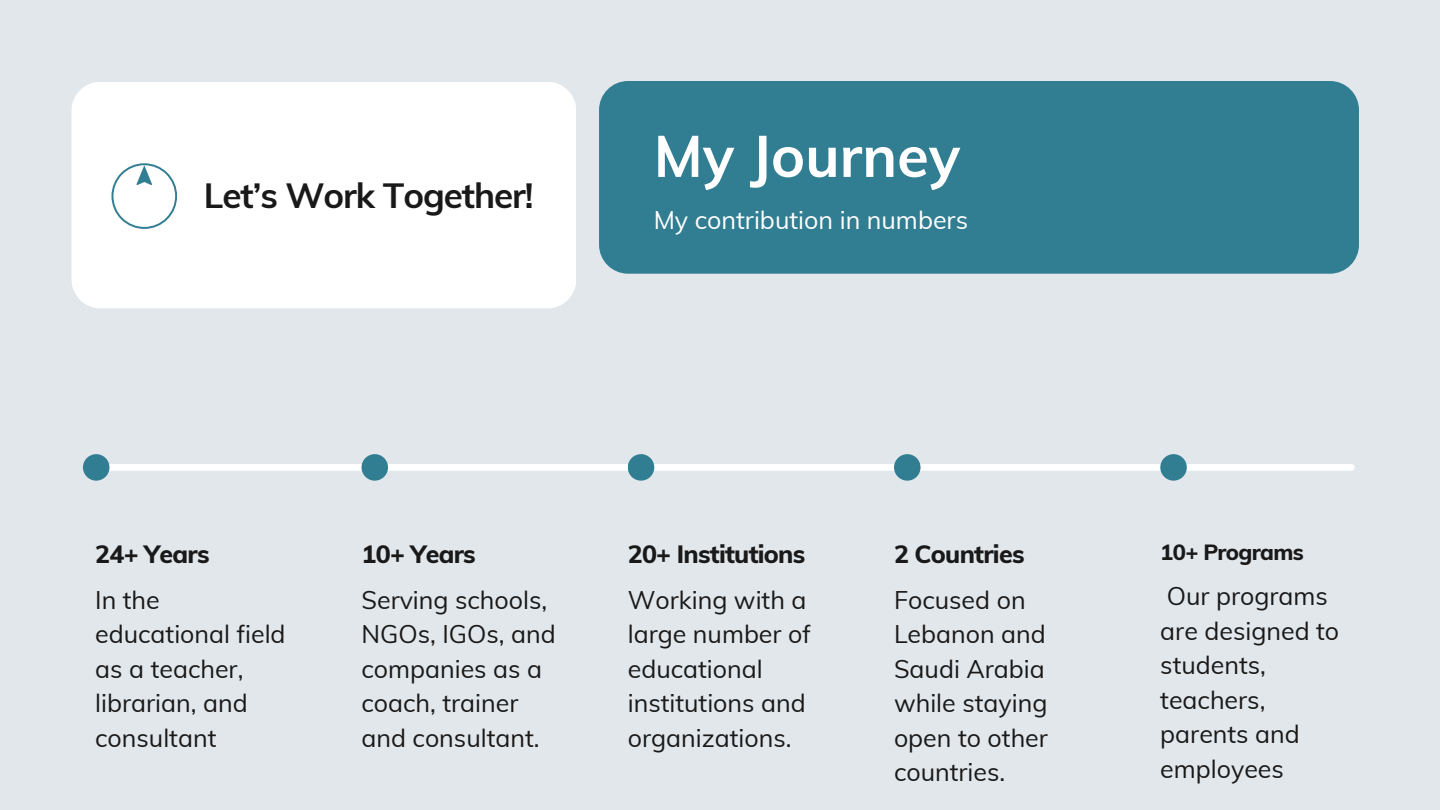
<style>
.page{position:relative;width:1440px;height:810px;background:#e2e7eb}
.page>*{position:absolute;margin:0;border:0;box-sizing:border-box;transform-origin:0 0}
.t1{font:700 57.8px "Muli";color:#fff}
.t2{font:700 35px "Muli";letter-spacing:-.03em;color:#191919}
.t3{font:25.1px "Muli";color:#fff}
.t4{font:25px/34.5px "Muli";color:#191919}
.t5{font:800 25px "Muli";letter-spacing:-.03em;color:#191919}
.t6{font:800 22px "Muli";letter-spacing:-.03em;color:#191919}
</style>
<div class="page">
<div style="left:96px;top:464px;width:1255px;height:7px;background:#fff"></div>
<div style="left:72px;top:82px;width:504px;height:226px;background:#fff;border-radius:29px"></div>
<svg style="left:111px;top:163px;width:66px;height:66px"></svg>
<div style="left:83px;top:454px;width:26px;height:27px;background:#317d92;border-radius:50%"></div>
<div style="left:599px;top:81px;width:760px;height:193px;background:#317d92;border-radius:29px"></div>
<div style="left:362px;top:454px;width:26px;height:27px;background:#317d92;border-radius:50%"></div>
<div style="left:628px;top:454px;width:26px;height:27px;background:#317d92;border-radius:50%"></div>
<div style="left:894px;top:454px;width:27px;height:27px;background:#317d92;border-radius:50%"></div>
<div style="left:1160px;top:454px;width:27px;height:27px;background:#317d92;border-radius:50%"></div>
<p class="t2" style="left:204px;top:173px;width:331px">Let’s Work Together!</p>
<h1 class="t1" style="left:654px;top:119px;width:308px">My Journey</h1>
<h2 class="t3" style="left:654px;top:204px;width:316px">My contribution in numbers</h2>
<h4 class="t5" style="left:95px;top:538px;width:116px">24+ Years</h4>
<h3 class="t4" style="left:95px;top:582px;width:192px">In the educational field as a teacher, librarian, and consultant</h3>
<h4 class="t5" style="left:362px;top:538px;width:116px">10+ Years</h4>
<h3 class="t4" style="left:362px;top:582px;width:196px">Serving schools,<br>NGOs, IGOs, and companies as a coach, trainer and consultant.</h3>
<h4 class="t5" style="left:628px;top:538px;width:179px">20+ Institutions</h4>
<h3 class="t4" style="left:628px;top:582px;width:185px">Working with a large number of educational institutions and organizations.</h3>
<h4 class="t5" style="left:894px;top:538px;width:132px">2 Countries</h4>
<h3 class="t4" style="left:894px;top:582px;width:155px">Focused on<br>Lebanon and<br>Saudi Arabia while staying open to other countries.</h3>
<h4 class="t6" style="left:1160px;top:538px;width:145px">10+ Programs</h4>
<p class="t4" style="left:1160px;top:579px;width:180px">Our programs are designed to students, teachers, parents and employees</p>
</div>
